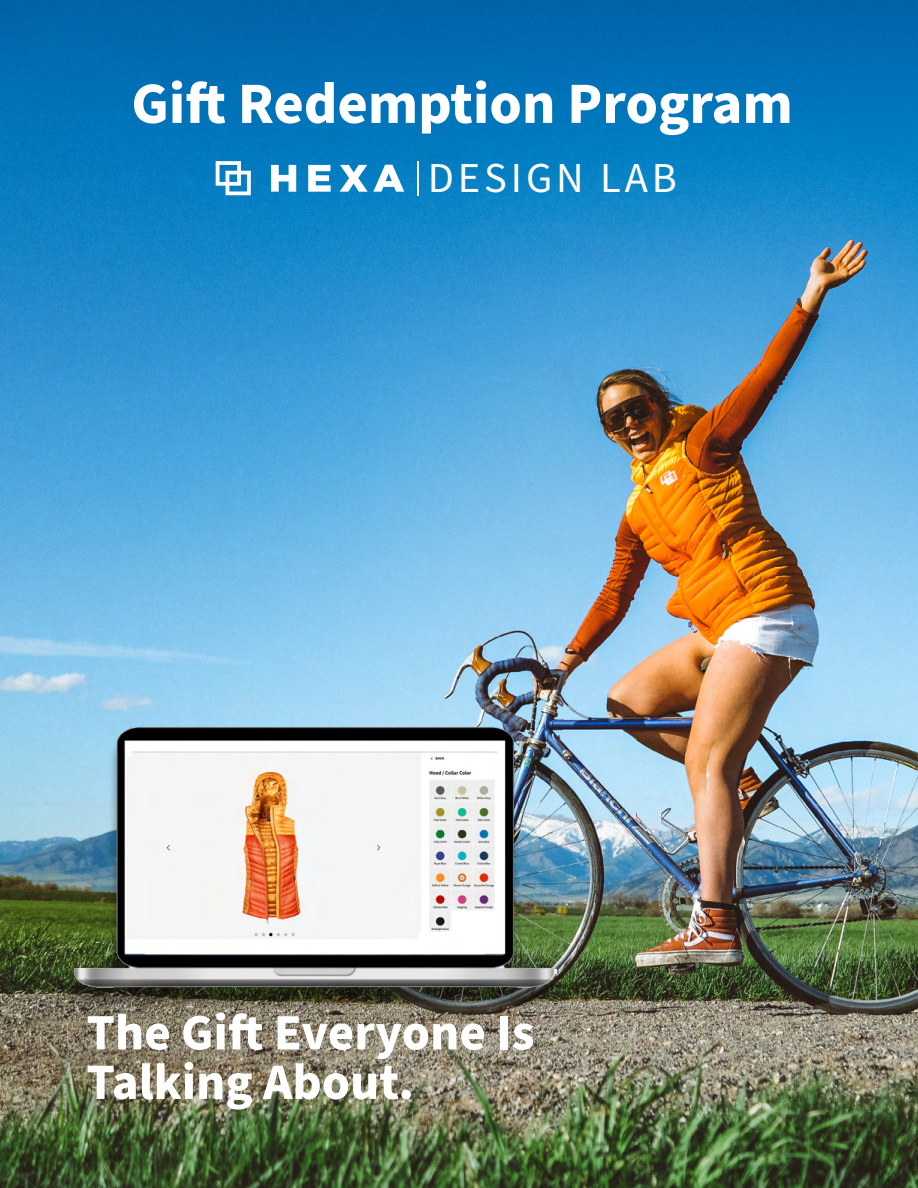
<style>
.page{position:relative;width:918px;height:1188px;background:#fff}
.page>*{position:absolute;margin:0;border:0;box-sizing:border-box;transform-origin:0 0}
.t1{font:700 58.5px "Source Sans Pro";color:#fff}
.t2{font:700 51px/49.5px "Source Sans Pro";color:#fff}
.t3{font:42.6px "Source Sans Pro";letter-spacing:.09em;color:#fff}
</style>
<div class="page">
<img style="left:0;top:0;width:918px;height:1188px">
<div style="left:66px;top:733px;width:498px;height:277px;background:#000;opacity:.36"></div>
<img style="left:73px;top:726px;width:483px;height:262px">
<svg style="left:216px;top:161px;width:35px;height:34px"></svg>
<svg style="left:271px;top:165px;width:25px;height:27px"></svg>
<svg style="left:308px;top:165px;width:23px;height:27px"></svg>
<svg style="left:340px;top:165px;width:64px;height:27px"></svg>
<hr style="left:417px;top:161px;width:1px;height:34px;background:#fff">
<p class="t1" style="left:131px;top:64px;width:663px">Gift Redemption Program</p>
<p class="t3" style="left:428px;top:149px;width:251px">DESIGN LAB</p>
<p class="t2" style="left:86px;top:1009px;width:450px">The Gift Everyone Is<br>Talking About.</p>
</div>
